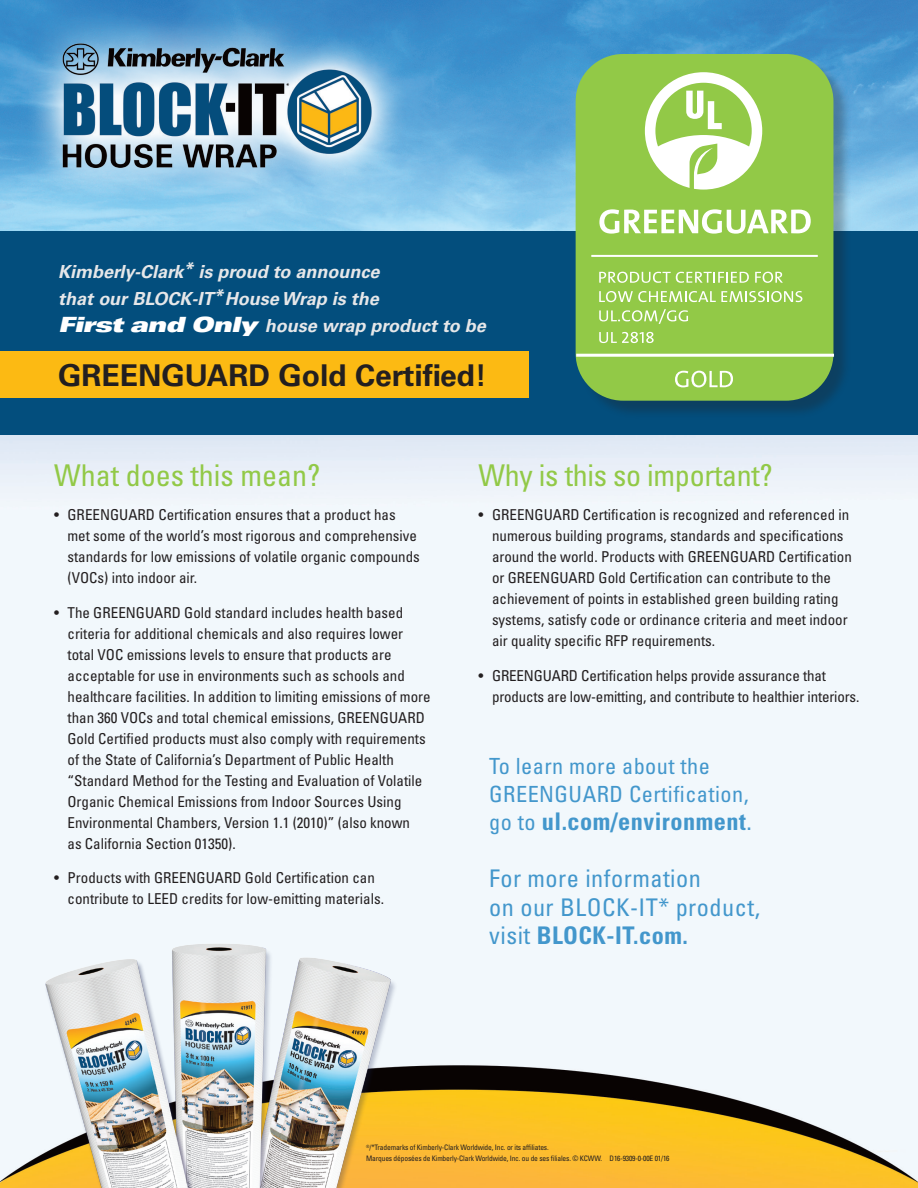
<style>
.page{position:relative;width:918px;height:1188px;background:#fff}
.page>*{position:absolute;margin:0;border:0;box-sizing:border-box;transform-origin:0 0}
.t1{font:condensed 30px "Univers LT Std";letter-spacing:-.01em;color:#92c947}
.t2{font:700 30px "Univers LT Std";color:#231f20}
.t3{font:condensed 24.3px/28.3px "Univers LT Std";letter-spacing:.02em;color:#4397cc}
.t4{font:700 condensed 24.3px "Univers LT Std";letter-spacing:.02em;color:#4397cc}
.t5{font:condensed 22.35px/28.3px "Univers LT Std";letter-spacing:.02em;color:#4397cc}
.t6{font:italic 700 18px/27px "Univers LT Std";color:#e6e7e9}
.t7{font:condensed 15px/21px "Univers LT Std";color:#231f20}
.t8{font:condensed 7.5px/10.5px "Univers LT Std";letter-spacing:-.02em;color:#231f20}
.s1{font-family:"Univers LT Std X Black Ex Obl";font-weight:400;font-style:normal;font-size:21px;color:#fff}
.s2{font-weight:400;font-size:22.35px}
.s3{font-weight:400}
.s4{font-weight:700}
</style>
<div class="page">
<img style="left:0;top:0;width:918px;height:1188px">
<div style="left:0;top:231px;width:918px;height:203px;background:#034e7d"></div>
<div style="left:0;top:351px;width:528px;height:46px;background:#fcba13"></div>
<img style="left:23px;top:892px;width:387px;height:296px">
<div style="left:578px;top:56px;width:274px;height:364px;background:#231f20;opacity:.3"></div>
<div style="left:576px;top:54px;width:257px;height:347px;background:#92c947;border-radius:47px"></div>
<svg style="left:599px;top:332px;width:55px;height:11px"></svg>
<hr style="left:576px;top:354px;width:258px;height:3px;background:#fff">
<svg style="left:675px;top:371px;width:58px;height:16px"></svg>
<svg style="left:645px;top:72px;width:117px;height:118px"></svg>
<svg style="left:599px;top:272px;width:150px;height:11px"></svg>
<svg style="left:755px;top:272px;width:28px;height:11px"></svg>
<svg style="left:599px;top:291px;width:203px;height:11px"></svg>
<svg style="left:599px;top:309px;width:89px;height:15px"></svg>
<hr style="left:591px;top:255px;width:227px;height:2px;background:#fff">
<svg style="left:599px;top:209px;width:212px;height:25px"></svg>
<p class="t6" style="left:58px;top:258px;width:429px">Kimberly-Clark* is proud to announce<br>that our BLOCK-IT*House Wrap is the<br><span class="s1">First and Only</span> house wrap product to be</p>
<h1 class="t2" style="left:58px;top:358px;width:430px">GREENGUARD Gold Certified!</h1>
<h1 class="t1" style="left:54px;top:456px;width:268px">What does this mean?</h1>
<p class="t7" style="left:68px;top:504px;width:354px;text-indent:-14px">• GREENGUARD Certification ensures that a product has met some of the world’s most rigorous and comprehensive standards for low emissions of volatile organic compounds (VOCs) into indoor air.</p>
<p class="t7" style="left:68px;top:602px;width:365px;text-indent:-14px">• The GREENGUARD Gold standard includes health based criteria for additional chemicals and also requires lower total VOC emissions levels to ensure that products are acceptable for use in environments such as schools and healthcare facilities. In addition to limiting emissions of more than 360 VOCs and total chemical emissions, GREENGUARD Gold Certified products must also comply with requirements of the State of California’s Department of Public Health “Standard Method for the Testing and Evaluation of Volatile Organic Chemical Emissions from Indoor Sources Using Environmental Chambers, Version 1.1 (2010)” (also known<br>as California Section 01350).</p>
<p class="t7" style="left:68px;top:867px;width:318px;text-indent:-14px">• Products with GREENGUARD Gold Certification can contribute to LEED credits for low-emitting materials.</p>
<h1 class="t1" style="left:478px;top:456px;width:296px">Why is this so important?</h1>
<p class="t7" style="left:492px;top:504px;width:361px;text-indent:-14px">• GREENGUARD Certification is recognized and referenced in numerous building programs, standards and specifications around the world. Products with GREENGUARD Certification or GREENGUARD Gold Certification can contribute to the achievement of points in established green building rating systems, satisfy code or ordinance criteria and meet indoor air quality specific RFP requirements.</p>
<p class="t7" style="left:492px;top:665px;width:369px;text-indent:-14px">• GREENGUARD Certification helps provide assurance that products are low-emitting, and contribute to healthier interiors.</p>
<h3 class="t5" style="left:489px;top:751px;width:261px">To learn more about the<br>GREENGUARD Certification,</h3>
<h2 class="t4" style="left:489px;top:807px;width:264px"><span class="s2">go to</span> ul.com/environment<span class="s3">.</span></h2>
<h2 class="t3" style="left:489px;top:864px;width:272px">For more information<br>on our BLOCK-IT* product, visit <span class="s4">BLOCK-IT.com.</span></h2>
<p class="t8" style="left:366px;top:1142px;width:305px"><sup>®</sup>/*Trademarks of Kimberly-Clark Worldwide, Inc. or its affiliates.<br>Marques déposées de Kimberly-Clark Worldwide, Inc. ou de ses filiales. © KCWW. D16-9309-0-00E 01/16</p>
</div>
